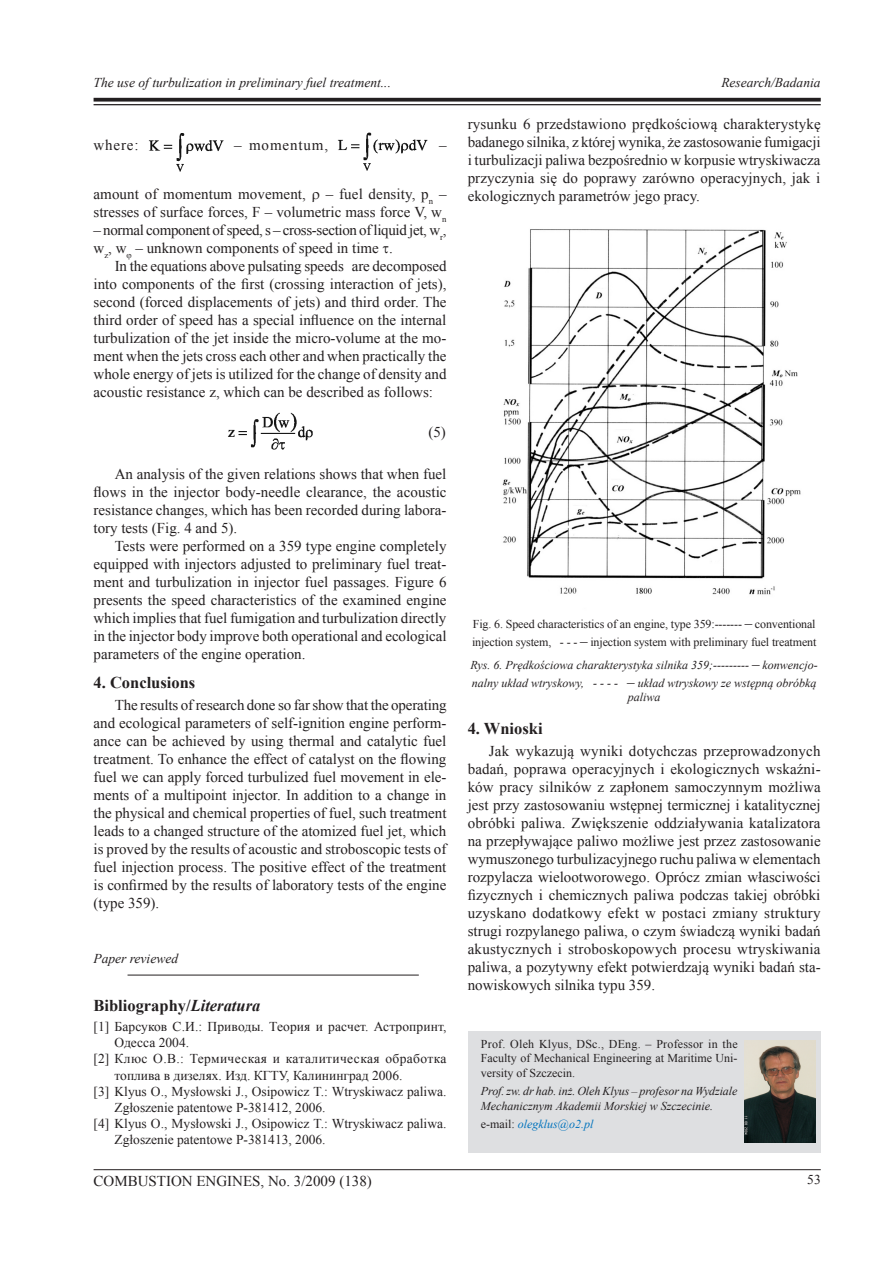
<style>
.page{position:relative;width:893px;height:1263px;background:#fff}
.page>*{position:absolute;margin:0;border:0;box-sizing:border-box;transform-origin:0 0}
.Art-Wstep{font:700 16.5px "Times New Roman";color:#231f20}
.Art-Wstep_GB{font:700 16.5px "Times New Roman";color:#231f20}
.Art-Tekst_GB{font:15px/18px "Times New Roman";color:#231f20;text-align:justify}
.Art-Tekst{font:15px/18px "Times New Roman";color:#231f20;text-align:justify}
.Art-Tekst_po_wzorze{font:15px/18px "Times New Roman";color:#231f20;text-align:right}
.Art-Tekst_po_wzorze-2{font:15px/18px "Times New Roman";letter-spacing:-.02em;color:#231f20}
.Art-Tekst_po_wzorze-3{font:15px "Times New Roman";letter-spacing:.055em;color:#231f20}
.Art-Wzor{font:15px "Times New Roman";color:#231f20}
.Art-Literat{font:13.5px/16.2px "Times New Roman";color:#231f20}
.Nagl_strony_L{font:italic 13.5px "Times New Roman";color:#231f20}
.Art-Text-0{font:italic 13.5px "Times New Roman";color:#231f20}
.Art-Podpis_rys__GB_N{font:12px/18px "Times New Roman";letter-spacing:-.01em;color:#231f20}
.Art-Podpis_rys__PL-N{font:italic 12px/18px "Times New Roman";color:#231f20}
.Art-Odnosnik{font:12px/14.4px "Times New Roman";color:#231f20;text-align:justify}
.Art-Odnosnik-GB{font:italic 12px/14.4px "Times New Roman";color:#231f20}
.Art-Odnosnik-2{font:italic 12px "Times New Roman";color:#0072bc}
.s1{font-style:italic}
.s2{font-size:15px}
.s3{font-style:normal;font-size:15px}
.s4{font-style:normal;color:#231f20}
</style>
<div class="page">
<hr style="left:94px;top:1169px;width:727px;height:1px;background:#231f20">
<svg style="left:94px;top:98px;width:727px;height:4px;fill:#231f20"></svg>
<hr style="left:94px;top:104px;width:727px;height:1px;background:#231f20">
<img style="left:148px;top:133px;width:76px;height:39px">
<img style="left:337px;top:132px;width:91px;height:39px">
<img style="left:228px;top:412px;width:85px;height:38px">
<img style="left:502px;top:229px;width:299px;height:366px">
<div style="left:468px;top:1031px;width:353px;height:121px;background:#dedfe1"></div>
<img style="left:745px;top:1040px;width:71px;height:102px">
<hr style="left:128px;top:975px;width:291px;height:1px;background:#231f20">
<p class="Nagl_strony_L" style="left:94px;top:73px;width:299px">The use of turbulization in preliminary fuel treatment...</p>
<p class="Nagl_strony_L" style="left:721px;top:73px;width:101px">Research/Badania</p>
<p class="Art-Tekst_po_wzorze" style="left:94px;top:136px;width:47px">where:</p>
<p class="Art-Tekst_po_wzorze-3" style="left:234px;top:135px;width:95px">– momentum,</p>
<p class="Art-Tekst_po_wzorze" style="left:439px;top:136px;width:9px">–</p>
<p class="Art-Tekst_po_wzorze" style="left:94px;top:184px;width:214px">amount of momentum movement,</p>
<p class="Art-Tekst_po_wzorze" style="left:94px;top:184px;width:354px">– fuel density, p<sub>n</sub> –<br>stresses of surface forces, F – volumetric mass force V, w<sub>n</sub></p>
<p class="Art-Tekst_po_wzorze-2" style="left:94px;top:220px;width:354px">– normal component of speed, s – cross-section of liquid jet, w<sub>r</sub>, w<sub>z</sub>, w – unknown components of speed in time ▼.</p>
<p class="Art-Tekst_GB" style="left:94px;top:256px;width:355px;text-indent:21px">In the equations above pulsating speeds are decomposed into components of the first (crossing interaction of jets), second (forced displacements of jets) and third order. The third order of speed has a special influence on the internal turbulization of the jet inside the micro-volume at the mo&shy;ment when the jets cross each other and when practically the whole energy of jets is utilized for the change of density and acoustic resistance z, which can be described as follows:</p>
<p class="Art-Wzor" style="left:428px;top:422px;width:19px">(5)</p>
<p class="Art-Tekst_GB" style="left:94px;top:465px;width:355px;text-indent:21px">An analysis of the given relations shows that when fuel flows in the injector body-needle clearance, the acoustic resistance changes, which has been recorded during labora&shy;tory tests (Fig. 4 and 5).</p>
<p class="Art-Tekst_GB" style="left:94px;top:537px;width:355px;text-indent:21px">Tests were performed on a 359 type engine completely equipped with injectors adjusted to preliminary fuel treat&shy;ment and turbulization in injector fuel passages. Figure 6 presents the speed characteristics of the examined engine which implies that fuel fumigation and turbulization directly in the injector body improve both operational and ecological parameters of the engine operation.</p>
<p class="Art-Wstep_GB" style="left:94px;top:671px;width:103px">4. Conclusions</p>
<p class="Art-Tekst_GB" style="left:94px;top:696px;width:354px;text-indent:21px">The results of research done so far show that the operating and ecological parameters of self-ignition engine perform&shy;ance can be achieved by using thermal and catalytic fuel treatment. To enhance the effect of catalyst on the flowing fuel we can apply forced turbulized fuel movement in ele&shy;ments of a multipoint injector. In addition to a change in the physical and chemical properties of fuel, such treatment leads to a changed structure of the atomized fuel jet, which is proved by the results of acoustic and stroboscopic tests of fuel injection process. The positive effect of the treatment is confirmed by the results of laboratory tests of the engine (type 359).</p>
<p class="Art-Text-0" style="left:94px;top:949px;width:86px">Paper reviewed</p>
<p class="Art-Wstep" style="left:94px;top:993px;width:168px">Bibliography/<span class="s1">Literatura</span></p>
<p class="Art-Literat" style="left:115px;top:1018px;width:333px;text-indent:-21px">[1] Барсуков С.И.: Приводы. Теория и расчет. Астропринт,<br>Одесса 2004.</p>
<p class="Art-Literat" style="left:115px;top:1050px;width:333px;text-indent:-21px">[2] Клюс О.В.: Термическая и каталитическая обработка топлива в дизелях. Изд. КГТУ, Калининград 2006.</p>
<p class="Art-Literat" style="left:115px;top:1083px;width:333px;text-indent:-21px">[3] Klyus O., Mysłowski J., Osipowicz T.: Wtryskiwacz paliwa.<br>Zgłoszenie patentowe P-381412, 2006.</p>
<p class="Art-Literat" style="left:115px;top:1115px;width:333px;text-indent:-21px">[4] Klyus O., Mysłowski J., Osipowicz T.: Wtryskiwacz paliwa.<br>Zgłoszenie patentowe P-381413, 2006.</p>
<p class="Art-Tekst" style="left:468px;top:115px;width:355px">rysunku 6 przedstawiono prędkościową charakterystykę badanego silnika, z której wynika, że zastosowanie fumigacji i turbulizacji paliwa bezpośrednio w korpusie wtryskiwacza przyczynia się do poprawy zarówno operacyjnych, jak i ekologicznych parametrów jego pracy.</p>
<p class="Art-Podpis_rys__GB_N" style="left:472px;top:615px;width:346px">Fig. 6. Speed characteristics of an engine, type 359:------- <span class="s2">–</span> conventional injection system, - - - <span class="s2">–</span> injection system with preliminary fuel treatment</p>
<p class="Art-Podpis_rys__PL-N" style="left:470px;top:655px;width:349px">Rys. 6. Prędkościowa charakterystyka silnika 359;--------- <span class="s3">–</span> konwencjo&shy;nalny układ wtryskowy, - - - - <span class="s3">–</span> układ wtryskowy ze wstępną obróbką</p>
<p class="Art-Podpis_rys__PL-N" style="left:628px;top:688px;width:34px">paliwa</p>
<p class="Art-Wstep" style="left:468px;top:717px;width:76px">4. Wnioski</p>
<p class="Art-Tekst" style="left:468px;top:742px;width:354px;text-indent:21px">Jak wykazują wyniki dotychczas przeprowadzonych badań, poprawa operacyjnych i ekologicznych wskaźni&shy;ków pracy silników z zapłonem samoczynnym możliwa jest przy zastosowaniu wstępnej termicznej i katalitycznej obróbki paliwa. Zwiększenie oddziaływania katalizatora na przepływające paliwo możliwe jest przez zastosowanie wymuszonego turbulizacyjnego ruchu paliwa w elementach rozpylacza wielootworowego. Oprócz zmian własciwości fizycznych i chemicznych paliwa podczas takiej obróbki uzyskano dodatkowy efekt w postaci zmiany struktury strugi rozpylanego paliwa, o czym świadczą wyniki badań akustycznych i stroboskopowych procesu wtryskiwania paliwa, a pozytywny efekt potwierdzają wyniki badań sta&shy;nowiskowych silnika typu 359.</p>
<p class="Art-Odnosnik" style="left:481px;top:1036px;width:258px">Prof. Oleh Klyus, DSc., DEng. – Professor in the Faculty of Mechanical Engineering at Maritime Uni&shy;versity of Szczecin.</p>
<p class="Art-Odnosnik-GB" style="left:481px;top:1084px;width:258px">Prof. zw. dr hab. inż. Oleh Klyus – profesor na Wydziale<br>Mechanicznym Akademii Morskiej w Szczecinie.</p>
<p class="Art-Odnosnik-2" style="left:481px;top:1116px;width:114px"><span class="s4">e-mail:</span> olegklus@o2.pl</p>
<p class="Art-Tekst" style="left:94px;top:1171px;width:280px">COMBUSTION ENGINES, No. 3/2009 (138)</p>
<p class="Art-Literat" style="left:807px;top:1171px;width:15px">53</p>
</div>
